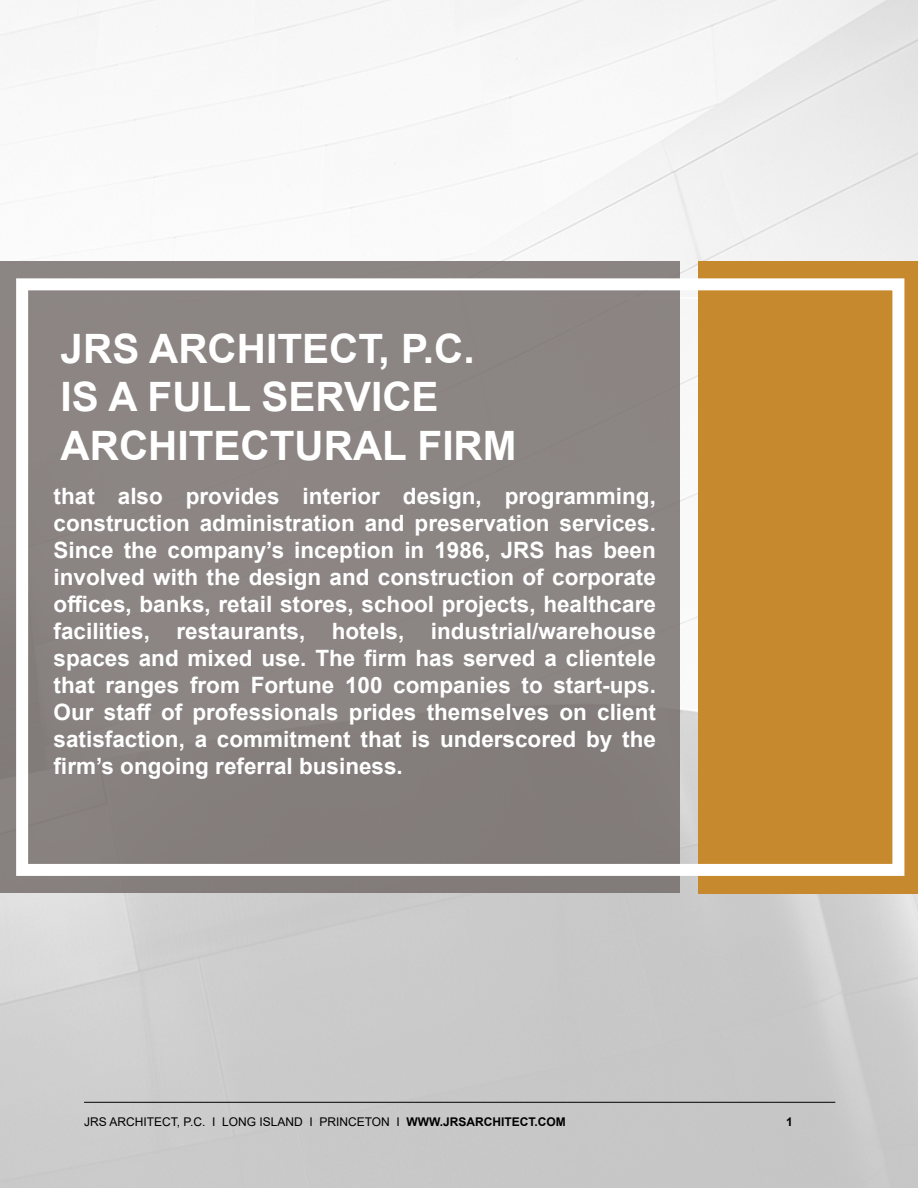
<style>
.page{position:relative;width:918px;height:1188px;background:#fff}
.page>*{position:absolute;margin:0;border:0;box-sizing:border-box;transform-origin:0 0}
.t1{font:700 40.5px "Arial";color:#fff}
.t2{font:700 22.5px/27px "Arial";color:#fff;text-align:justify}
.t3{font:12px "Arial";color:#000}
.t4{font:700 12px "Arial";color:#000}
.s1{font-weight:700}
</style>
<div class="page">
<img style="left:0;top:0;width:918px;height:1188px">
<hr style="left:0;top:297px;width:918px;height:2px;background:#fff">
<hr style="left:84px;top:1102px;width:751px;height:1px;background:#000">
<div style="left:0;top:261px;width:679px;height:632px;background:#8b8583"></div>
<div style="left:699px;top:261px;width:219px;height:633px;background:#c7892d"></div>
<div style="left:16px;top:278px;width:888px;height:598px;border:12px solid #fff"></div>
<p class="t1" style="left:61px;top:320px;width:416px">JRS ARCHITECT, P.C.</p>
<p class="t1" style="left:61px;top:369px;width:380px">IS A FULL SERVICE</p>
<p class="t1" style="left:61px;top:417px;width:457px">ARCHITECTURAL FIRM</p>
<p class="t2" style="left:54px;top:483px;width:604px">that also provides interior design, programming, construction administration and preservation services.<br>Since the company’s inception in 1986, JRS has been involved with the design and construction of corporate offices, banks, retail stores, school projects, healthcare facilities, restaurants, hotels, industrial/warehouse spaces and mixed use. The firm has served a clientele that ranges from Fortune 100 companies to start-ups.<br>Our staff of professionals prides themselves on client satisfaction, a commitment that is underscored by the firm’s ongoing referral business.</p>
<p class="t3" style="left:84px;top:1114px;width:483px">JRS ARCHITECT, P.C. I LONG ISLAND I PRINCETON I <span class="s1">WWW.JRSARCHITECT.COM</span></p>
<p class="t4" style="left:786px;top:1113px;width:8px">1</p>
</div>
